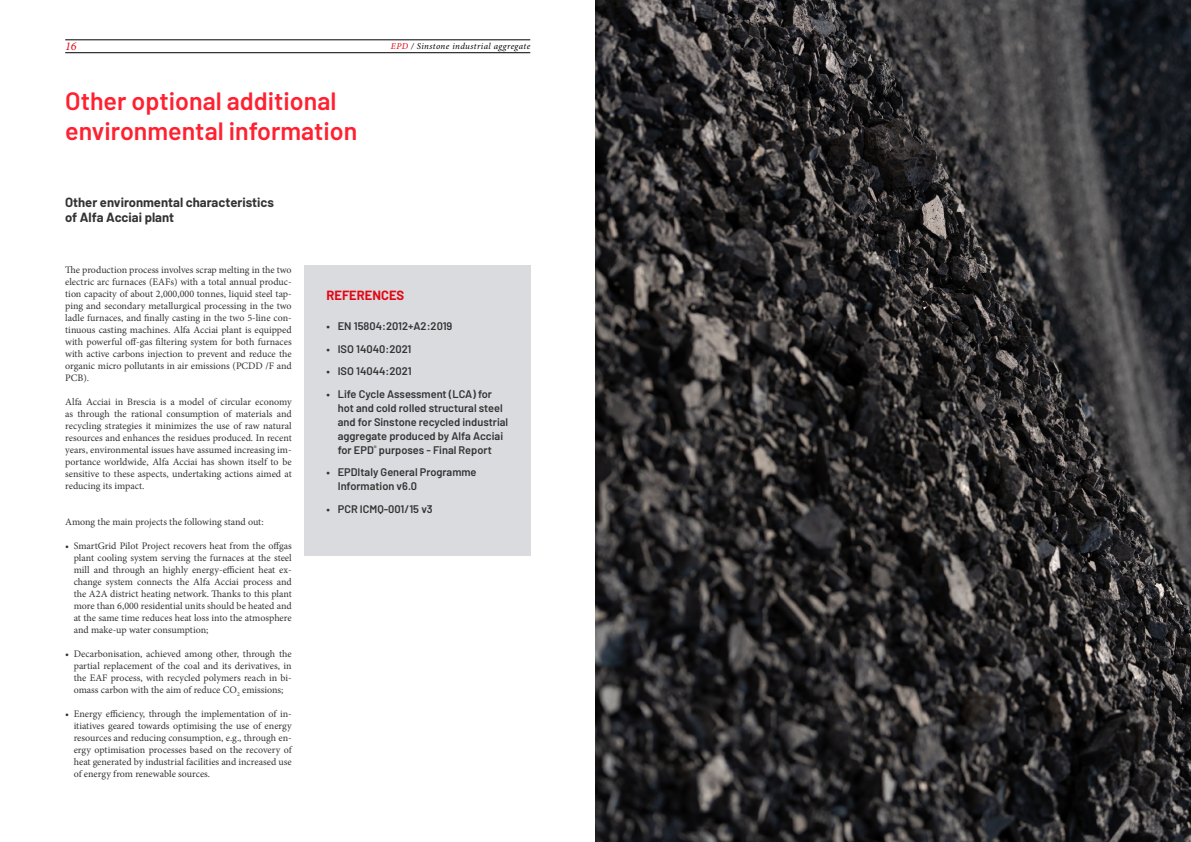
<style>
.page{position:relative;width:1191px;height:842px;background:#fff}
.page>*{position:absolute;margin:0;border:0;box-sizing:border-box;transform-origin:0 0}
.t1{font:600 25px/30px "Barlow";color:#ff2030}
.t2{font:700 13px/15.6px "Barlow";color:#333}
.t3{font:700 13px "Barlow";color:#e30613}
.t4{font:italic 12px "Minion Pro";color:#e30512}
.t5{font:600 11px/14px "Barlow";color:#333}
.t6{font:10px/12px "Minion Pro";color:#333;text-align:justify}
.t7{font:italic 9px "Minion Pro";letter-spacing:.04em;color:#000}
.s1{color:#e30512}
</style>
<div class="page">
<hr style="left:65px;top:53px;width:465px;height:1px;background:#000">
<hr style="left:65px;top:40px;width:465px;height:1px;background:#000">
<img style="left:595px;top:0;width:596px;height:842px">
<div style="left:304px;top:266px;width:226px;height:290px;background:#dadbdf"></div>
<p class="t4" style="left:65px;top:38px;width:13px">16</p>
<p class="t7" style="left:391px;top:40px;width:141px"><span class="s1">EPD</span> / Sinstone industrial aggregate</p>
<h1 class="t1" style="left:65px;top:84px;width:293px">Other optional additional environmental information</h1>
<h2 class="t2" style="left:65px;top:193px;width:210px">Other environmental characteristics of Alfa Acciai plant</h2>
<p class="t6" style="left:65px;top:264px;width:228px">The production process involves scrap melting in the two electric arc furnaces (EAFs) with a total annual produc&shy;tion capacity of about 2,000,000 tonnes, liquid steel tap&shy;ping and secondary metallurgical processing in the two ladle furnaces, and finally casting in the two 5-line con&shy;tinuous casting machines. Alfa Acciai plant is equipped with powerful off-gas filtering system for both furnaces with active carbons injection to prevent and reduce the organic micro pollutants in air emissions (PCDD /F and PCB).</p>
<p class="t6" style="left:65px;top:396px;width:228px">Alfa Acciai in Brescia is a model of circular economy as through the rational consumption of materials and recycling strategies it minimizes the use of raw natural resources and enhances the residues produced. In recent years, environmental issues have assumed increasing im&shy;portance worldwide, Alfa Acciai has shown itself to be sensitive to these aspects, undertaking actions aimed at reducing its impact.</p>
<p class="t6" style="left:65px;top:516px;width:200px">Among the main projects the following stand out:</p>
<p class="t6" style="left:74px;top:540px;width:219px;text-indent:-8px">• SmartGrid Pilot Project recovers heat from the offgas plant cooling system serving the furnaces at the steel mill and through an highly energy-efficient heat ex&shy;change system connects the Alfa Acciai process and the A2A district heating network. Thanks to this plant more than 6,000 residential units should be heated and at the same time reduces heat loss into the atmosphere and make-up water consumption;</p>
<p class="t6" style="left:74px;top:648px;width:219px;text-indent:-8px">• Decarbonisation, achieved among other, through the partial replacement of the coal and its derivatives, in the EAF process, with recycled polymers reach in bi&shy;omass carbon with the aim of reduce CO<sub>2</sub> emissions;</p>
<p class="t6" style="left:74px;top:708px;width:219px;text-indent:-9px">• Energy efficiency, through the implementation of in&shy;itiatives geared towards optimising the use of energy resources and reducing consumption, e.g., through en&shy;ergy optimisation processes based on the recovery of heat generated by industrial facilities and increased use of energy from renewable sources.</p>
<h2 class="t3" style="left:326px;top:286px;width:79px">REFERENCES</h2>
<p class="t5" style="left:326px;top:318px;width:127px">• EN 15804:2012+A2:2019</p>
<p class="t5" style="left:326px;top:341px;width:87px">• ISO 14040:2021</p>
<p class="t5" style="left:326px;top:363px;width:87px">• ISO 14044:2021</p>
<p class="t5" style="left:338px;top:386px;width:172px;text-indent:-11px">• Life Cycle Assessment (LCA) for hot and cold rolled structural steel and for Sinstone recycled industrial aggregate produced by Alfa Acciai for EPD<sup>®</sup> purposes - Final Report</p>
<p class="t5" style="left:338px;top:464px;width:140px;text-indent:-11px">• EPDItaly General Programme<br>Information v6.0</p>
<p class="t5" style="left:326px;top:501px;width:108px">• PCR ICMQ-001/15 v3</p>
</div>
